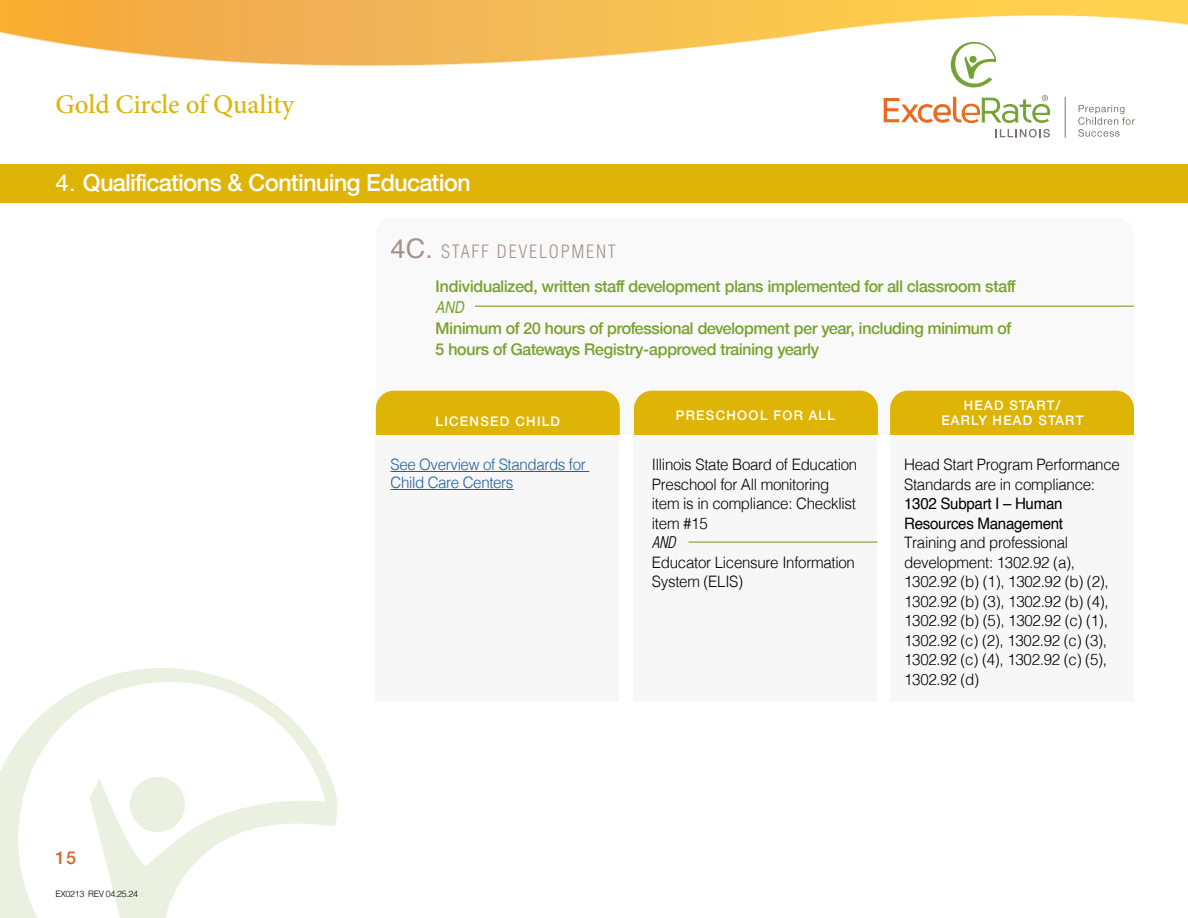
<style>
.page{position:relative;width:1188px;height:918px;background:#fff}
.page>*{position:absolute;margin:0;border:0;box-sizing:border-box;transform-origin:0 0}
.t1{font:500 27px "Minion Pro";letter-spacing:-.005em;color:#deb407}
.t2{font:500 24px "Helvetica";letter-spacing:-.01em;color:#fff}
.t3{font:300 condensed 18px "Helvetica";letter-spacing:.1em;color:#a39389}
.t4{font:500 18px "Helvetica";color:#da6428}
.t5{font:500 16.5px/21px "Helvetica";letter-spacing:-.005em;color:#78a22f}
.t6{font:italic condensed 16.5px "Helvetica CE";color:#78a22f}
.t7{font:300 15.75px/19.5px "Helvetica";letter-spacing:-.02em;color:#000;scale:.96 1}
.t8{font:300 15.75px/18px "Helvetica";letter-spacing:-.025em;color:#215e9e;scale:.96 1}
.t9{font:15.75px/19.5px "Helvetica";letter-spacing:-.02em;color:#000;scale:.96 1}
.t10{font:italic 300 condensed 15.75px "Helvetica";color:#000;scale:.96 1}
.t11{font:500 13.5px/14.2px "Helvetica";letter-spacing:.1em;color:#fff;text-align:center}
.t12{font:300 8.85px "Helvetica";letter-spacing:-.04em;color:#000}
.s1{font-weight:400}
.s2{font-weight:400;font-stretch:normal;font-size:27px}
</style>
<div class="page">
<svg style="left:1078px;top:105px;width:57px;height:32px"></svg>
<hr style="left:1065px;top:97px;width:1px;height:41px;background:#7d716d">
<svg style="left:953px;top:75px;width:40px;height:12px"></svg>
<svg style="left:884px;top:95px;width:166px;height:42px"></svg>
<div style="left:0;top:164px;width:1188px;height:39px;background:#deb407"></div>
<img style="left:0;top:0;width:1188px;height:75px">
<svg style="left:0;top:668px;width:338px;height:250px"></svg>
<svg style="left:391px;top:305px;width:743px;height:129px"></svg>
<div style="left:890px;top:434px;width:244px;height:268px;background:#f6f7f6"></div>
<div style="left:375px;top:434px;width:244px;height:268px;background:#f6f7f6"></div>
<div style="left:376px;top:391px;width:243px;height:43px;background:#deb407"></div>
<div style="left:633px;top:434px;width:244px;height:268px;background:#f6f7f6"></div>
<div style="left:634px;top:391px;width:243px;height:43px;background:#deb407"></div>
<hr style="left:688px;top:542px;width:189px;height:1px;background:#78a22f">
<hr style="left:475px;top:306px;width:659px;height:1px;background:#78a22f">
<div style="left:890px;top:391px;width:244px;height:43px;background:#deb407"></div>
<hr style="left:391px;top:471px;width:198px;height:1px;background:#215e9e">
<hr style="left:391px;top:489px;width:122px;height:1px;background:#215e9e">
<h1 class="t1" style="left:56px;top:86px;width:240px">Gold Circle of Quality</h1>
<h2 class="t2" style="left:56px;top:168px;width:417px"><span class="s1">4.</span> Qualifications &amp; Continuing Education</h2>
<p class="t3" style="left:391px;top:240px;width:227px"><span class="s2">4C.</span> STAFF DEVELOPMENT</p>
<p class="t5" style="left:436px;top:275px;width:581px">Individualized, written staff development plans implemented for all classroom staff</p>
<p class="t6" style="left:436px;top:297px;width:30px">AND</p>
<p class="t5" style="left:436px;top:317px;width:577px">Minimum of 20 hours of professional development per year, including minimum of<br>5 hours of Gateways Registry-approved training yearly</p>
<p class="t4" style="left:56px;top:847px;width:22px">15</p>
<p class="t12" style="left:56px;top:887px;width:84px">EX0213 REV 04.25.24</p>
<p class="t11" style="left:436px;top:414px;width:126px">LICENSED CHILD</p>
<p class="t8" style="left:391px;top:455px;width:205px">See Overview of Standards for<br>Child Care Centers</p>
<p class="t11" style="left:676px;top:408px;width:160px">PRESCHOOL FOR ALL</p>
<p class="t7" style="left:652px;top:454px;width:216px">Illinois State Board of Education<br>Preschool for All monitoring item is in compliance: Checklist item #15</p>
<p class="t10" style="left:652px;top:533px;width:26px">AND</p>
<p class="t7" style="left:652px;top:551px;width:213px">Educator Licensure Information<br>System (ELIS)</p>
<p class="t11" style="left:941px;top:398px;width:144px">HEAD START/<br>EARLY HEAD START</p>
<p class="t7" style="left:904px;top:454px;width:226px">Head Start Program Performance<br>Standards are in compliance:</p>
<p class="t9" style="left:904px;top:494px;width:167px">1302 Subpart I – Human<br>Resources Management</p>
<p class="t7" style="left:904px;top:532px;width:215px">Training and professional development: 1302.92 (a),<br>1302.92 (b) (1), 1302.92 (b) (2),<br>1302.92 (b) (3), 1302.92 (b) (4),<br>1302.92 (b) (5), 1302.92 (c) (1),<br>1302.92 (c) (2), 1302.92 (c) (3),<br>1302.92 (c) (4), 1302.92 (c) (5),<br>1302.92 (d)</p>
</div>
